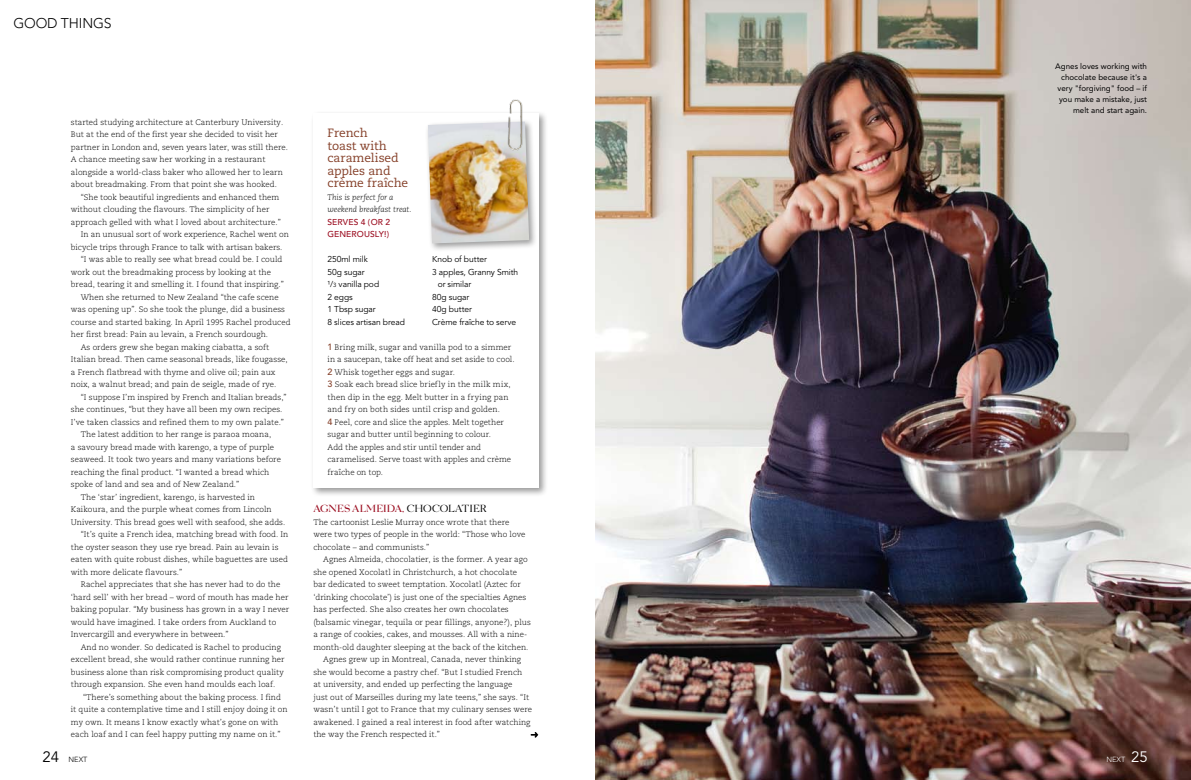
<style>
.page{position:relative;width:1191px;height:780px;background:#fff}
.page>*{position:absolute;margin:0;border:0;box-sizing:border-box;transform-origin:0 0}
.t1{font:300 14px "Avenir";letter-spacing:-.01em;color:#000}
.t2{font:12px/12.5px "Caecilia";letter-spacing:-.005em;color:#854029}
.t3{font:600 10px "Belucian";letter-spacing:.005em;color:#9c0f22}
.t4{font:8.5px/12.5px "Avenir";letter-spacing:-.005em;color:#000}
.t5{font:500 8.5px/12.5px "Avenir";letter-spacing:.01em;color:#9c0f22}
.t6{font:300 8px/12.5px "Caecilia";color:#000}
.t7{font:8px/11px "Avenir";color:#000;text-align:right}
.t8{font:italic 300 8px/12.5px "Caecilia";letter-spacing:-.01em;color:#000}
.t9{font:300 7.4px "Avenir";color:#000}
.t10{font:300 7.4px "Avenir";color:#fff}
.s1{font-size:6px}
.s2{font-family:"Avenir";font-weight:500;font-size:9px;color:#854029}
.s3{font-weight:400;color:#000}
.s4{font-weight:400;font-size:15px}
</style>
<div class="page">
<img style="left:595px;top:0;width:596px;height:780px">
<div style="left:310px;top:110px;width:242px;height:399px;background:#000;opacity:.4"></div>
<div style="left:313px;top:113px;width:226px;height:375px;background:#fff"></div>
<div style="left:424px;top:118px;width:118px;height:138px;background:#000;opacity:.4"></div>
<img style="left:428px;top:122px;width:101px;height:121px">
<img style="left:505px;top:99px;width:21px;height:55px">
<svg style="left:530px;top:732px;width:8px;height:5px"></svg>
<h1 class="t1" style="left:13px;top:15px;width:100px">GOOD THINGS</h1>
<p class="t6" style="left:71px;top:116px;width:219px">started studying architecture at Canterbury University.<br>But at the end of the first year she decided to visit her partner in London and, seven years later, was still there.<br>A chance meeting saw her working in a restaurant alongside a world-class baker who allowed her to learn about breadmaking. From that point she was hooked.</p>
<p class="t6" style="left:81px;top:191px;width:200px">“She took beautiful ingredients and enhanced them</p>
<p class="t6" style="left:71px;top:203px;width:200px">without clouding the flavours. The simplicity of her</p>
<p class="t6" style="left:71px;top:216px;width:211px">approach gelled with what I loved about architecture.”</p>
<p class="t6" style="left:81px;top:228px;width:210px">In an unusual sort of work experience, Rachel went on</p>
<p class="t6" style="left:71px;top:241px;width:213px">bicycle trips through France to talk with artisan bakers.</p>
<p class="t6" style="left:81px;top:253px;width:203px">“I was able to really see what bread could be. I could</p>
<p class="t6" style="left:71px;top:266px;width:202px">work out the breadmaking process by looking at the</p>
<p class="t6" style="left:71px;top:278px;width:214px">bread, tearing it and smelling it. I found that inspiring.”</p>
<p class="t6" style="left:81px;top:291px;width:199px">When she returned to New Zealand “the cafe scene</p>
<p class="t6" style="left:71px;top:303px;width:216px">was opening up”. So she took the plunge, did a business</p>
<p class="t6" style="left:71px;top:316px;width:221px">course and started baking. In April 1995 Rachel produced</p>
<p class="t6" style="left:71px;top:328px;width:199px">her first bread: Pain au levain, a French sourdough.</p>
<p class="t6" style="left:81px;top:341px;width:190px">As orders grew she began making ciabatta, a soft</p>
<p class="t6" style="left:71px;top:353px;width:218px">Italian bread. Then came seasonal breads, like fougasse,</p>
<p class="t6" style="left:71px;top:366px;width:206px">a French flatbread with thyme and olive oil; pain aux</p>
<p class="t6" style="left:71px;top:378px;width:207px">noix, a walnut bread; and pain de seigle, made of rye.</p>
<p class="t6" style="left:81px;top:391px;width:207px">“I suppose I’m inspired by French and Italian breads,”</p>
<p class="t6" style="left:71px;top:403px;width:213px">she continues, “but they have all been my own recipes.</p>
<p class="t6" style="left:71px;top:416px;width:215px">I’ve taken classics and refined them to my own palate.”</p>
<p class="t6" style="left:81px;top:428px;width:192px">The latest addition to her range is paraoa moana,</p>
<p class="t6" style="left:71px;top:441px;width:205px">a savoury bread made with karengo, a type of purple</p>
<p class="t6" style="left:71px;top:453px;width:212px">seaweed. It took two years and many variations before</p>
<p class="t6" style="left:71px;top:466px;width:200px">reaching the final product. “I wanted a bread which</p>
<p class="t6" style="left:71px;top:478px;width:170px">spoke of land and sea and of New Zealand.”</p>
<p class="t6" style="left:81px;top:491px;width:176px">The ‘star’ ingredient, karengo, is harvested in</p>
<p class="t6" style="left:71px;top:503px;width:202px">Kaikoura, and the purple wheat comes from Lincoln</p>
<p class="t6" style="left:71px;top:516px;width:216px">University. This bread goes well with seafood, she adds.</p>
<p class="t6" style="left:81px;top:528px;width:209px">“It’s quite a French idea, matching bread with food. In</p>
<p class="t6" style="left:71px;top:541px;width:209px">the oyster season they use rye bread. Pain au levain is</p>
<p class="t6" style="left:71px;top:553px;width:219px">eaten with quite robust dishes, while baguettes are used</p>
<p class="t6" style="left:71px;top:566px;width:113px">with more delicate flavours.”</p>
<p class="t6" style="left:81px;top:578px;width:201px">Rachel appreciates that she has never had to do the</p>
<p class="t6" style="left:71px;top:591px;width:219px">‘hard sell’ with her bread – word of mouth has made her</p>
<p class="t6" style="left:71px;top:603px;width:220px">baking popular. “My business has grown in a way I never</p>
<p class="t6" style="left:71px;top:616px;width:207px">would have imagined. I take orders from Auckland to</p>
<p class="t6" style="left:71px;top:628px;width:159px">Invercargill and everywhere in between.”</p>
<p class="t6" style="left:81px;top:641px;width:202px">And no wonder. So dedicated is Rachel to producing</p>
<p class="t6" style="left:71px;top:653px;width:215px">excellent bread, she would rather continue running her</p>
<p class="t6" style="left:71px;top:665px;width:214px">business alone than risk compromising product quality</p>
<p class="t6" style="left:71px;top:678px;width:206px">through expansion. She even hand moulds each loaf.</p>
<p class="t6" style="left:83px;top:690px;width:199px">“There’s something about the baking process. I find</p>
<p class="t6" style="left:71px;top:703px;width:218px">it quite a contemplative time and I still enjoy doing it on</p>
<p class="t6" style="left:71px;top:715px;width:209px">my own. It means I know exactly what’s gone on with</p>
<p class="t6" style="left:71px;top:728px;width:211px">each loaf and I can feel happy putting my name on it.”</p>
<h2 class="t2" style="left:327px;top:127px;width:82px">French<br>toast with caramelised apples and crème fraîche</h2>
<p class="t8" style="left:327px;top:191px;width:86px">This is perfect for a weekend breakfast treat.</p>
<p class="t5" style="left:327px;top:216px;width:64px">SERVES 4 (OR 2<br>GENEROUSLY!)</p>
<p class="t4" style="left:327px;top:253px;width:79px">250ml milk<br>50g sugar<br>¹/<span class="s1">3</span> vanilla pod<br>2 eggs<br>1 Tbsp sugar<br>8 slices artisan bread</p>
<p class="t4" style="left:432px;top:253px;width:56px">Knob of butter</p>
<p class="t4" style="left:432px;top:266px;width:88px">3 apples, Granny Smith</p>
<p class="t4" style="left:438px;top:278px;width:35px">or similar</p>
<p class="t4" style="left:432px;top:291px;width:39px">80g sugar</p>
<p class="t4" style="left:432px;top:303px;width:41px">40g butter</p>
<p class="t4" style="left:432px;top:316px;width:86px">Crème fraîche to serve</p>
<p class="t6" style="left:327px;top:341px;width:189px"><span class="s2">1</span> Bring milk, sugar and vanilla pod to a simmer in a saucepan, take off heat and set aside to cool.<br><span class="s2">2</span> Whisk together eggs and sugar.<br><span class="s2">3</span> Soak each bread slice briefly in the milk mix, then dip in the egg. Melt butter in a frying pan and fry on both sides until crisp and golden.<br><span class="s2">4</span> Peel, core and slice the apples. Melt together sugar and butter until beginning to colour.<br>Add the apples and stir until tender and caramelised. Serve toast with apples and crème fraîche on top.</p>
<p class="t3" style="left:313px;top:502px;width:175px">AGNES ALMEIDA, <span class="s3">CHOCOLATIER</span></p>
<p class="t6" style="left:313px;top:516px;width:214px">The cartoonist Leslie Murray once wrote that there were two types of people in the world: “Those who love chocolate – and communists.”</p>
<p class="t6" style="left:323px;top:553px;width:206px">Agnes Almeida, chocolatier, is the former. A year ago</p>
<p class="t6" style="left:313px;top:566px;width:205px">she opened Xocolatl in Christchurch, a hot chocolate</p>
<p class="t6" style="left:313px;top:578px;width:209px">bar dedicated to sweet temptation. Xocolatl (Aztec for</p>
<p class="t6" style="left:313px;top:591px;width:215px">‘drinking chocolate’) is just one of the specialties Agnes</p>
<p class="t6" style="left:313px;top:603px;width:197px">has perfected. She also creates her own chocolates</p>
<p class="t6" style="left:313px;top:616px;width:219px">(balsamic vinegar, tequila or pear fillings, anyone?), plus</p>
<p class="t6" style="left:313px;top:628px;width:215px">a range of cookies, cakes, and mousses. All with a nine-</p>
<p class="t6" style="left:313px;top:641px;width:217px">month-old daughter sleeping at the back of the kitchen.</p>
<p class="t6" style="left:323px;top:653px;width:199px">Agnes grew up in Montreal, Canada, never thinking</p>
<p class="t6" style="left:313px;top:666px;width:211px">she would become a pastry chef. “But I studied French</p>
<p class="t6" style="left:313px;top:678px;width:200px">at university, and ended up perfecting the language</p>
<p class="t6" style="left:313px;top:691px;width:217px">just out of Marseilles during my late teens,” she says. “It</p>
<p class="t6" style="left:313px;top:703px;width:220px">wasn’t until I got to France that my culinary senses were</p>
<p class="t6" style="left:313px;top:716px;width:219px">awakened. I gained a real interest in food after watching</p>
<p class="t6" style="left:313px;top:728px;width:128px">the way the French respected it.”</p>
<p class="t7" style="left:1055px;top:61px;width:93px">Agnes loves working with chocolate because it's a very "forgiving" food – if you make a mistake, just melt and start again.</p>
<p class="t9" style="left:42px;top:755px;width:46px"><span class="s4">24</span> NEXT</p>
<p class="t10" style="left:1106px;top:755px;width:43px">NEXT <span class="s4">25</span></p>
</div>
